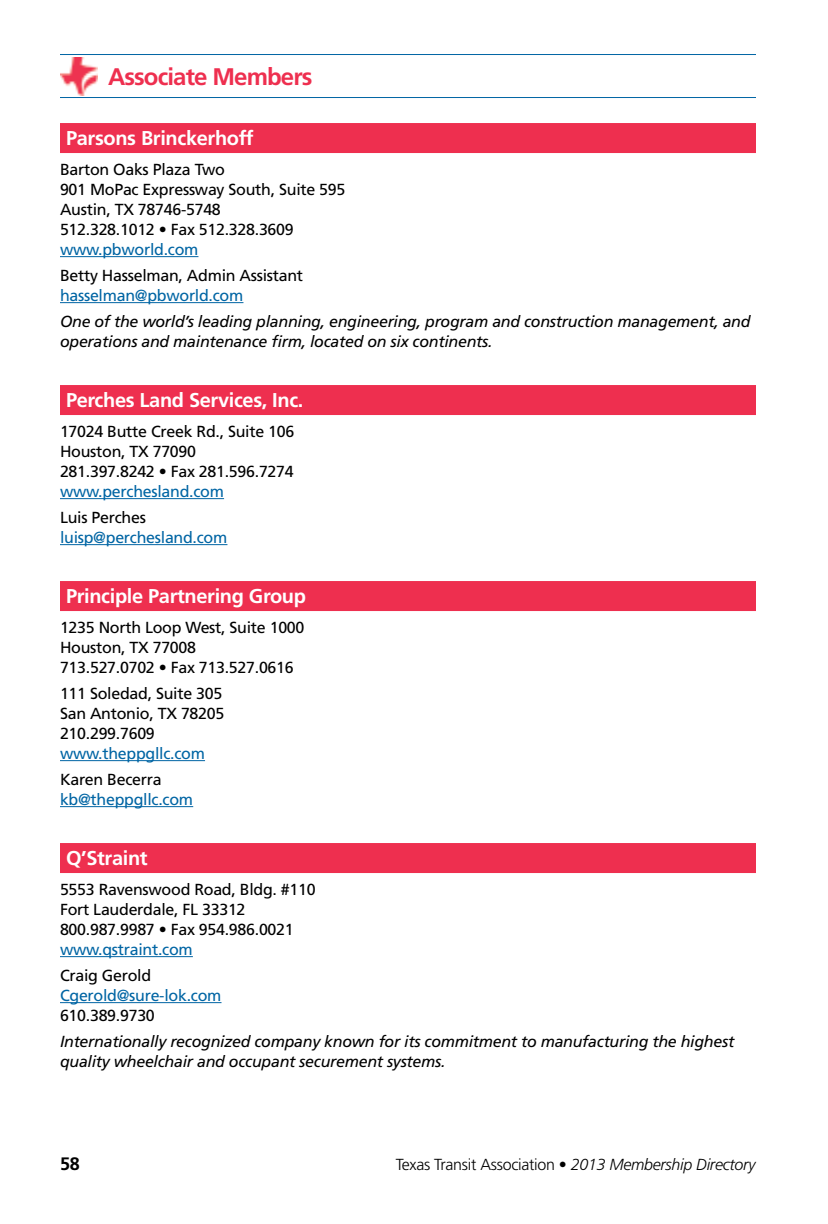
<style>
.page{position:relative;width:828px;height:1224px;background:#fff}
.page>*{position:absolute;margin:0;border:0;box-sizing:border-box;transform-origin:0 0}
.t1{font:700 24px "Frutiger LT Std";letter-spacing:-.035em;color:#ee2f4f}
.t2{font:700 20px "Frutiger LT Std";letter-spacing:-.015em;color:#fff}
.t3{font:700 18px "Frutiger LT Std";color:#000}
.t4{font:16px/20px "Frutiger LT Std";letter-spacing:-.015em;color:#000}
.t5{font:italic 16px/20px "Frutiger LT Std";letter-spacing:-.015em;color:#000}
.t6{font:16px "Frutiger LT Std";letter-spacing:-.015em;color:#0065a4}
.t7{font:300 16px "Frutiger LT Std";letter-spacing:-.015em;color:#000}
.s1{font-style:italic}
</style>
<div class="page">
<hr style="left:60px;top:54px;width:696px;height:1px;background:#0065a4">
<hr style="left:60px;top:97px;width:696px;height:1px;background:#0065a4">
<img style="left:60px;top:58px;width:38px;height:37px">
<div style="left:60px;top:123px;width:696px;height:30px;background:#ee2f4f"></div>
<hr style="left:60px;top:256px;width:138px;height:1px;background:#0065a4">
<hr style="left:60px;top:302px;width:183px;height:1px;background:#0065a4">
<div style="left:60px;top:385px;width:696px;height:30px;background:#ee2f4f"></div>
<hr style="left:60px;top:498px;width:164px;height:1px;background:#0065a4">
<hr style="left:60px;top:544px;width:167px;height:1px;background:#0065a4">
<div style="left:60px;top:581px;width:696px;height:30px;background:#ee2f4f"></div>
<hr style="left:60px;top:760px;width:145px;height:1px;background:#0065a4">
<hr style="left:60px;top:806px;width:133px;height:1px;background:#0065a4">
<div style="left:60px;top:843px;width:696px;height:30px;background:#ee2f4f"></div>
<hr style="left:60px;top:956px;width:133px;height:1px;background:#0065a4">
<hr style="left:60px;top:1002px;width:162px;height:1px;background:#0065a4">
<h1 class="t1" style="left:108px;top:63px;width:206px">Associate Members</h1>
<p class="t2" style="left:66px;top:126px;width:189px">Parsons Brinckerhoff</p>
<p class="t4" style="left:60px;top:160px;width:287px">Barton Oaks Plaza Two<br>901 MoPac Expressway South, Suite 595<br>Austin, TX 78746-5748<br>512.328.1012 • Fax 512.328.3609</p>
<p class="t6" style="left:60px;top:240px;width:140px">www. pbworld.com</p>
<p class="t4" style="left:60px;top:266px;width:245px">Betty Hasselman, Admin Assistant</p>
<p class="t6" style="left:60px;top:286px;width:185px">hasselman@pbworld.com</p>
<p class="t5" style="left:60px;top:312px;width:692px">One of the world’s leading planning, engineering, program and construction management, and operations and maintenance firm, located on six continents.</p>
<p class="t2" style="left:66px;top:388px;width:239px">Perches Land Services, Inc.</p>
<p class="t4" style="left:60px;top:422px;width:236px">17024 Butte Creek Rd., Suite 106<br>Houston, TX 77090<br>281.397.8242 • Fax 281.596.7274</p>
<p class="t6" style="left:60px;top:482px;width:166px">www. perchesland.com</p>
<p class="t4" style="left:60px;top:508px;width:87px">Luis Perches</p>
<p class="t6" style="left:60px;top:528px;width:169px">luisp@perchesland.com</p>
<p class="t2" style="left:66px;top:584px;width:242px">Principle Partnering Group</p>
<p class="t4" style="left:60px;top:618px;width:246px">1235 North Loop West, Suite 1000<br>Houston, TX 77008<br>713.527.0702 • Fax 713.527.0616</p>
<p class="t4" style="left:60px;top:684px;width:166px">111 Soledad, Suite 305<br>San Antonio, TX 78205<br>210.299.7609</p>
<p class="t6" style="left:60px;top:744px;width:146px">www.theppgllc.com</p>
<p class="t4" style="left:60px;top:770px;width:103px">Karen Becerra</p>
<p class="t6" style="left:60px;top:790px;width:135px">kb@theppgllc.com</p>
<p class="t2" style="left:66px;top:846px;width:83px">Q’Straint</p>
<p class="t4" style="left:60px;top:880px;width:257px">5553 Ravenswood Road, Bldg. #110<br>Fort Lauderdale, FL 33312<br>800.987.9987 • Fax 954.986.0021</p>
<p class="t6" style="left:60px;top:940px;width:134px">www.qstraint.com</p>
<p class="t4" style="left:60px;top:966px;width:93px">Craig Gerold</p>
<p class="t6" style="left:60px;top:986px;width:163px">Cgerold@sure-lok.com</p>
<p class="t4" style="left:60px;top:1006px;width:96px">610.389.9730</p>
<p class="t5" style="left:60px;top:1032px;width:676px">Internationally recognized company known for its commitment to manufacturing the highest quality wheelchair and occupant securement systems.</p>
<p class="t3" style="left:60px;top:1153px;width:21px">58</p>
<p class="t7" style="left:396px;top:1155px;width:361px">Texas Transit Association • <span class="s1">2013 Membership Directory</span></p>
</div>
